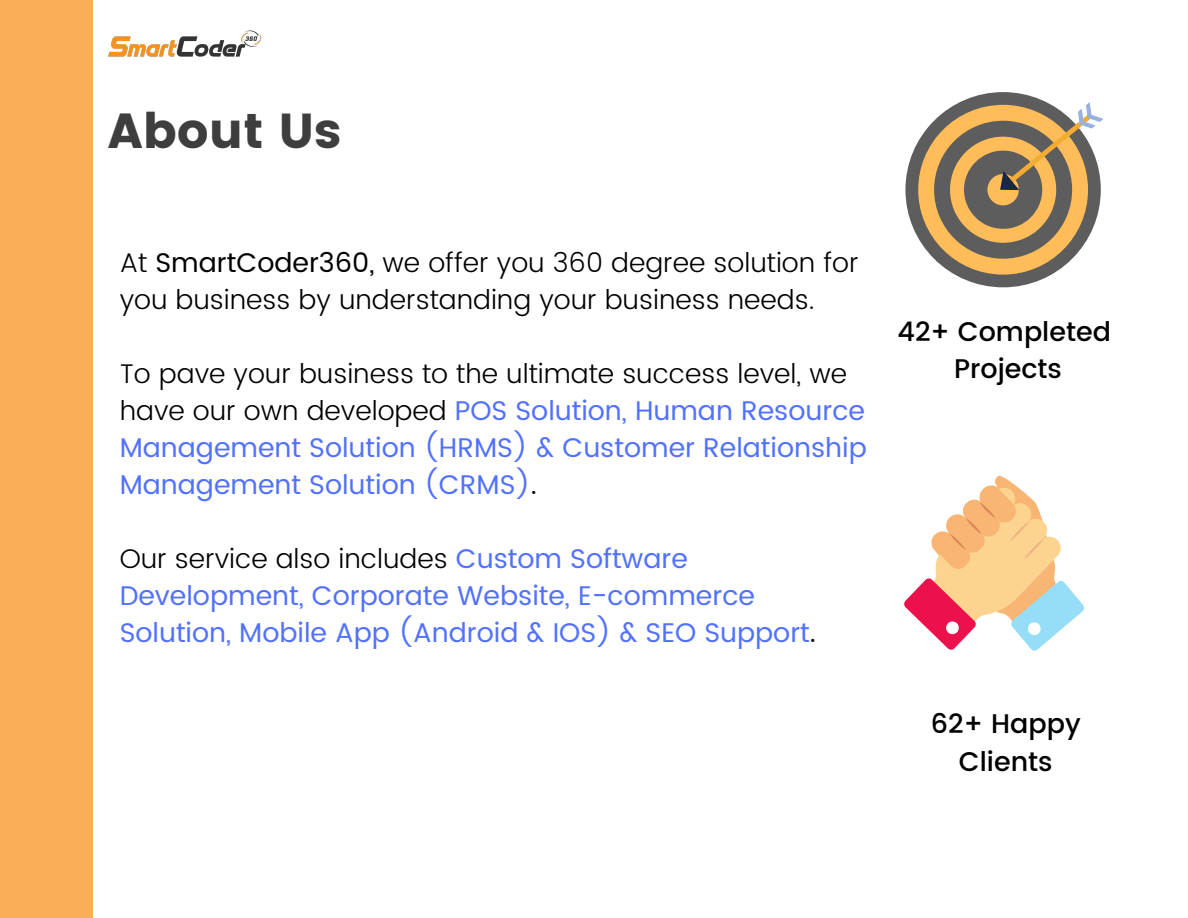
<style>
.page{position:relative;width:1188px;height:918px;background:#fff}
.page>*{position:absolute;margin:0;border:0;box-sizing:border-box;transform-origin:0 0}
.t1{font:49.05px "Poppins";color:#3e3e3e}
.t2{font:27px/37px "Poppins";color:#5271ff}
.t3{font:300 27px/37px "Poppins";color:#000}
.t4{font:500 27px/37.5px "Poppins";color:#000;text-align:center}
.s1{font-weight:400}
.s2{font-weight:300;color:#000}
.s3{color:#000}
</style>
<div class="page">
<img style="left:108px;top:30px;width:154px;height:27px">
<svg style="left:904px;top:475px;width:180px;height:176px"></svg>
<div style="left:905px;top:92px;width:196px;height:195px;background:#5d5d5d;border-radius:50%"></div>
<div style="left:918px;top:105px;width:170px;height:170px;background:#ffbd59;border-radius:50%"></div>
<div style="left:934px;top:121px;width:138px;height:138px;background:#5d5d5d;border-radius:50%"></div>
<div style="left:950px;top:137px;width:106px;height:106px;background:#ffbd59;border-radius:50%"></div>
<div style="left:964px;top:151px;width:78px;height:78px;background:#5d5d5d;border-radius:50%"></div>
<div style="left:987px;top:174px;width:32px;height:31px;background:#ffbd59;border-radius:50%"></div>
<svg style="left:1000px;top:102px;width:103px;height:88px"></svg>
<div style="left:0;top:0;width:92px;height:918px;background:#f9ae57"></div>
<h1 class="t1" style="left:108px;top:103px;width:235px">About Us</h1>
<p class="t3" style="left:120px;top:244px;width:740px">At <span class="s1">SmartCoder360,</span> we offer you 360 degree solution for you business by understanding your business needs.</p>
<p class="t2" style="left:120px;top:355px;width:749px"><span class="s2">To pave your business to the ultimate success level, we have our own developed</span> POS Solution, Human Resource Management Solution (HRMS) &amp; Customer Relationship Management Solution (CRMS)<span class="s3">.</span></p>
<p class="t2" style="left:120px;top:540px;width:698px"><span class="s2">Our service also includes</span> Custom Software<br>Development, Corporate Website, E-commerce<br>Solution, Mobile App (Android &amp; IOS) &amp; SEO Support<span class="s3">.</span></p>
<p class="t4" style="left:898px;top:313px;width:215px">42+ Completed<br>Projects</p>
<p class="t4" style="left:931px;top:705px;width:151px">62+ Happy<br>Clients</p>
</div>
